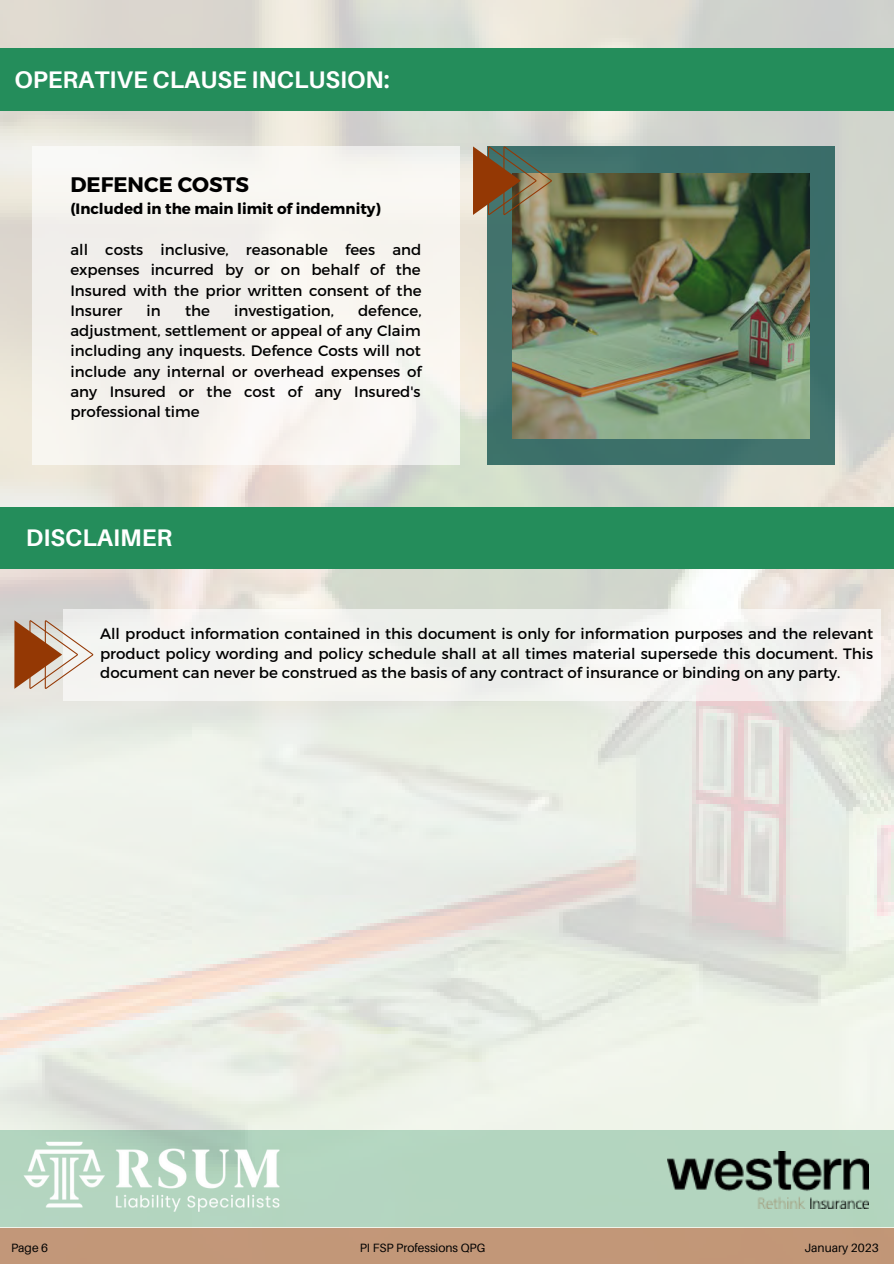
<style>
.page{position:relative;width:894px;height:1264px;background:#fff}
.page>*{position:absolute;margin:0;border:0;box-sizing:border-box;transform-origin:0 0}
.t1{font:700 24px "Aileron";color:#fff}
.t2{font:700 21px "Montserrat";color:#000}
.t3{font:15px/20.2px "Montserrat";color:#000;text-align:justify}
.t4{font:700 15px "Montserrat";color:#000}
.t5{font:12px "Aileron";color:#000}
</style>
<div class="page">
<img style="left:0;top:0;width:893px;height:1228px">
<div style="left:32px;top:146px;width:427px;height:319px;background:#f7f4ef"></div>
<div style="left:487px;top:146px;width:347px;height:319px;background:#3c6f6a"></div>
<img style="left:512px;top:173px;width:296px;height:265px">
<svg style="left:473px;top:146px;width:78px;height:69px"></svg>
<div style="left:0;top:48px;width:892px;height:62px;background:#248d5b"></div>
<div style="left:0;top:1130px;width:892px;height:97px;background:#b3d5bf"></div>
<img style="left:23px;top:1130px;width:257px;height:82px">
<img style="left:667px;top:1151px;width:201px;height:57px">
<div style="left:64px;top:609px;width:816px;height:91px;background:#f4f3f1"></div>
<svg style="left:14px;top:620px;width:79px;height:69px"></svg>
<div style="left:0;top:506px;width:892px;height:62px;background:#248d5b"></div>
<div style="left:0;top:1228px;width:893px;height:35px;background:#c29778"></div>
<h1 class="t1" style="left:14px;top:64px;width:376px">OPERATIVE CLAUSE INCLUSION:</h1>
<h2 class="t2" style="left:70px;top:171px;width:180px">DEFENCE COSTS</h2>
<p class="t4" style="left:70px;top:199px;width:312px">(Included in the main limit of indemnity)</p>
<p class="t3" style="left:70px;top:239px;width:352px">all costs inclusive, reasonable fees and expenses incurred by or on behalf of the Insured with the prior written consent of the Insurer</p>
<p class="t3" style="left:147px;top:299px;width:16px">in</p>
<p class="t3" style="left:185px;top:299px;width:26px">the</p>
<p class="t3" style="left:234px;top:299px;width:101px">investigation,</p>
<p class="t3" style="left:70px;top:299px;width:352px;text-indent:287px">defence, adjustment, settlement or appeal of any Claim including any inquests. Defence Costs will not include any internal or overhead expenses of any Insured or the cost of any Insured's professional time</p>
<h1 class="t1" style="left:26px;top:523px;width:148px">DISCLAIMER</h1>
<p class="t3" style="left:100px;top:623px;width:774px;line-height:19.2px">All product information contained in this document is only for information purposes and the relevant product policy wording and policy schedule shall at all times material supersede this document. This document can never be construed as the basis of any contract of insurance or binding on any party.</p>
<p class="t5" style="left:11px;top:1239px;width:39px">Page 6</p>
<p class="t5" style="left:359px;top:1239px;width:127px">PI FSP Professions QPG</p>
<p class="t5" style="left:804px;top:1239px;width:76px">January 2023</p>
</div>
